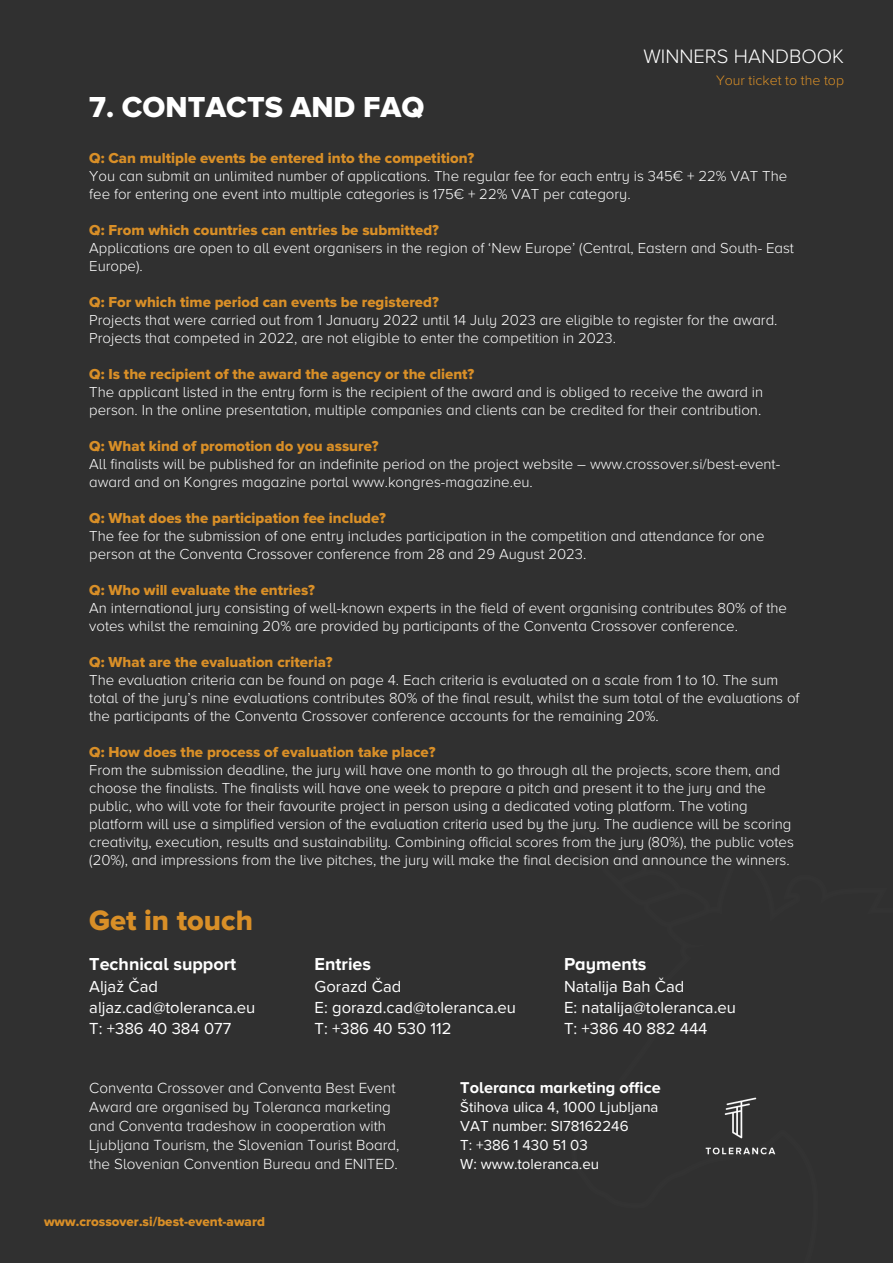
<style>
.page{position:relative;width:893px;height:1264px;background:#fff}
.page>*{position:absolute;margin:0;border:0;box-sizing:border-box;transform-origin:0 0}
.t1{font:30px "Proxima Nova Extrabld";color:#fff}
.t2{font:29.1px "Proxima Nova Extrabld";color:#d98f27}
.t3{font:300 20.1px "Proxima Nova A";color:#fff}
.t4{font:700 18px "Proxima Nova A";color:#fff}
.t5{font:16.65px/20.7px "Proxima Nova";color:#fff}
.t6{font:700 16.35px "Proxima Nova A";color:#fff}
.t7{font:300 15.15px/18.9px "Proxima Nova A";color:#fff}
.t8{font:300 15px/18px "Proxima Nova A";color:#fff}
.t9{font:15px "Proxima Nova Extrabld";color:#d98f27}
.t10{font:15px/18.8px "Proxima Nova";color:#fff}
.t11{font:300 14.1px "Proxima Nova A";color:#d98f27}
.t12{font:13.35px "Proxima Nova Extrabld";color:#d98f27}
</style>
<div class="page">
<div style="left:0;top:0;width:892px;height:1262px;background:#303030"></div>
<img style="left:705px;top:1097px;width:71px;height:58px">
<h3 class="t3" style="left:643px;top:45px;width:202px">WINNERS HANDBOOK</h3>
<h1 class="t1" style="left:89px;top:89px;width:336px">7. CONTACTS AND FAQ</h1>
<p class="t11" style="left:716px;top:72px;width:129px">Your ticket to the top</p>
<p class="t9" style="left:89px;top:149px;width:386px">Q: Can multiple events be entered into the competition?</p>
<p class="t8" style="left:89px;top:167px;width:699px">You can submit an unlimited number of applications. The regular fee for each entry is 345€ + 22% VAT The fee for entering one event into multiple categories is 175€ + 22% VAT per category.</p>
<p class="t9" style="left:89px;top:221px;width:351px">Q: From which countries can entries be submitted?</p>
<p class="t8" style="left:89px;top:239px;width:706px">Applications are open to all event organisers in the region of ‘New Europe’ (Central, Eastern and South- East<br>Europe).</p>
<p class="t9" style="left:89px;top:293px;width:351px">Q: For which time period can events be registered?</p>
<p class="t8" style="left:89px;top:311px;width:689px">Projects that were carried out from 1 January 2022 until 14 July 2023 are eligible to register for the award.<br>Projects that competed in 2022, are not eligible to enter the competition in 2023.</p>
<p class="t9" style="left:89px;top:365px;width:386px">Q: Is the recipient of the award the agency or the client?</p>
<p class="t8" style="left:89px;top:383px;width:675px">The applicant listed in the entry form is the recipient of the award and is obliged to receive the award in person. In the online presentation, multiple companies and clients can be credited for their contribution.</p>
<p class="t9" style="left:89px;top:437px;width:291px">Q: What kind of promotion do you assure?</p>
<p class="t8" style="left:89px;top:455px;width:692px">All finalists will be published for an indefinite period on the project website – www.crossover.si/best-event&shy;award and on Kongres magazine portal www.kongres-magazine.eu.</p>
<p class="t9" style="left:89px;top:509px;width:298px">Q: What does the participation fee include?</p>
<p class="t8" style="left:89px;top:527px;width:676px">The fee for the submission of one entry includes participation in the competition and attendance for one person at the Conventa Crossover conference from 28 and 29 August 2023.</p>
<p class="t9" style="left:89px;top:581px;width:227px">Q: Who will evaluate the entries?</p>
<p class="t8" style="left:89px;top:599px;width:699px">An international jury consisting of well-known experts in the field of event organising contributes 80% of the votes whilst the remaining 20% are provided by participants of the Conventa Crossover conference.</p>
<p class="t9" style="left:89px;top:653px;width:245px">Q: What are the evaluation criteria?</p>
<p class="t8" style="left:89px;top:671px;width:711px">The evaluation criteria can be found on page 4. Each criteria is evaluated on a scale from 1 to 10. The sum total of the jury’s nine evaluations contributes 80% of the final result, whilst the sum total of the evaluations of the participants of the Conventa Crossover conference accounts for the remaining 20%.</p>
<p class="t9" style="left:89px;top:743px;width:348px">Q: How does the process of evaluation take place?</p>
<p class="t8" style="left:89px;top:761px;width:706px">From the submission deadline, the jury will have one month to go through all the projects, score them, and choose the finalists. The finalists will have one week to prepare a pitch and present it to the jury and the public, who will vote for their favourite project in person using a dedicated voting platform. The voting platform will use a simplified version of the evaluation criteria used by the jury. The audience will be scoring creativity, execution, results and sustainability. Combining official scores from the jury (80%), the public votes (20%), and impressions from the live pitches, the jury will make the final decision and announce the winners.</p>
<h2 class="t2" style="left:89px;top:903px;width:165px">Get in touch</h2>
<p class="t4" style="left:89px;top:953px;width:148px">Technical support</p>
<p class="t5" style="left:89px;top:976px;width:168px">Aljaž Čad aljaz.cad@toleranca.eu<br>T: +386 40 384 077</p>
<p class="t4" style="left:314px;top:953px;width:58px">Entries</p>
<p class="t5" style="left:314px;top:976px;width:203px">Gorazd Čad<br>E: gorazd.cad@toleranca.eu<br>T: +386 40 530 112</p>
<p class="t4" style="left:564px;top:953px;width:84px">Payments</p>
<p class="t5" style="left:564px;top:976px;width:173px">Natalija Bah Čad<br>E: natalija@toleranca.eu<br>T: +386 40 882 444</p>
<p class="t7" style="left:89px;top:1078px;width:312px">Conventa Crossover and Conventa Best Event Award are organised by Toleranca marketing and Conventa tradeshow in cooperation with Ljubljana Tourism, the Slovenian Tourist Board, the Slovenian Convention Bureau and ENITED.</p>
<p class="t12" style="left:44px;top:1213px;width:222px">www.crossover.si/best-event-award</p>
<p class="t6" style="left:460px;top:1077px;width:202px">Toleranca marketing office</p>
<p class="t10" style="left:460px;top:1098px;width:200px">Štihova ulica 4, 1000 Ljubljana<br>VAT number: SI78162246<br>T: +386 1 430 51 03<br>W: www.toleranca.eu</p>
</div>
